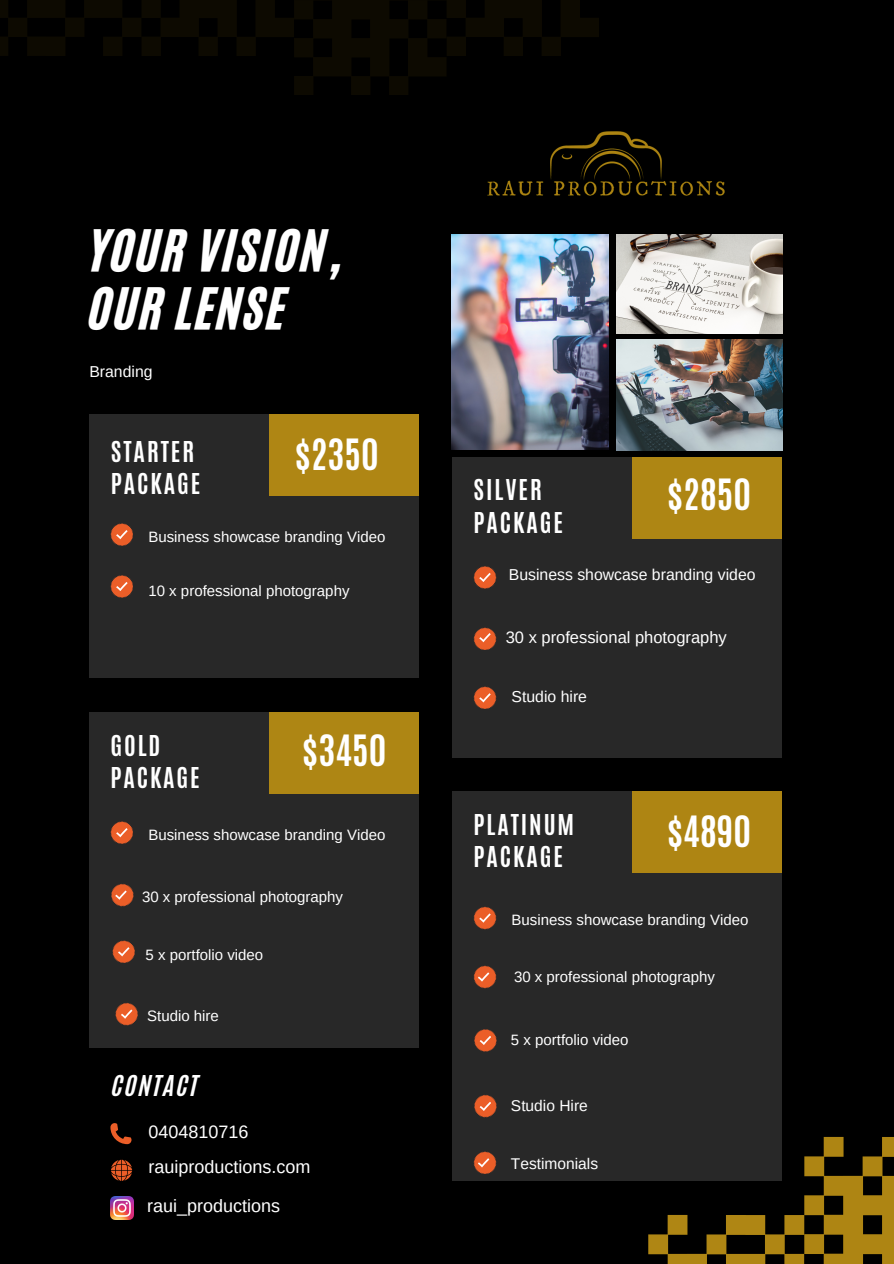
<style>
.page{position:relative;width:894px;height:1264px;background:#fff}
.page>*{position:absolute;margin:0;border:0;box-sizing:border-box;transform-origin:0 0}
.t1{font:48px/57.3px "CA Generated";letter-spacing:.04em;color:#fff}
.t2{font:700 36px "Antonio";color:#fff}
.t3{font:700 24px/32.7px "Antonio";letter-spacing:.08em;color:#fff}
.t4{font:24px "CA Generated";letter-spacing:.08em;color:#fff}
.t5{font:18px/34.8px "Arimo";color:#fff}
.t6{font:16.5px "Arimo";color:#fff}
.t7{font:15.75px "Arimo";color:#fff}
.t8{font:15.6px "Arimo";color:#fff}
.t9{font:15px "Arimo";color:#fff}
</style>
<div class="page">
<div style="left:0;top:0;width:893px;height:1263px;background:#000"></div>
<svg style="left:0;top:0;width:598px;height:95px"></svg>
<div style="left:89px;top:414px;width:329px;height:264px;background:#282828"></div>
<svg style="left:110px;top:523px;width:23px;height:22px"></svg>
<svg style="left:110px;top:575px;width:23px;height:22px"></svg>
<div style="left:268px;top:414px;width:150px;height:81px;background:#af8614"></div>
<div style="left:452px;top:457px;width:329px;height:300px;background:#282828"></div>
<svg style="left:473px;top:566px;width:23px;height:22px"></svg>
<svg style="left:473px;top:627px;width:23px;height:23px"></svg>
<svg style="left:473px;top:686px;width:23px;height:23px"></svg>
<div style="left:631px;top:457px;width:150px;height:81px;background:#ae8614"></div>
<div style="left:89px;top:712px;width:329px;height:335px;background:#282828"></div>
<svg style="left:110px;top:821px;width:23px;height:22px"></svg>
<svg style="left:111px;top:883px;width:22px;height:23px"></svg>
<svg style="left:112px;top:940px;width:23px;height:22px"></svg>
<div style="left:268px;top:712px;width:150px;height:81px;background:#ae8614"></div>
<div style="left:452px;top:791px;width:329px;height:389px;background:#282828"></div>
<div style="left:631px;top:791px;width:150px;height:81px;background:#ae8513"></div>
<svg style="left:110px;top:1123px;width:21px;height:21px"></svg>
<svg style="left:111px;top:1159px;width:21px;height:21px"></svg>
<svg style="left:648px;top:1136px;width:245px;height:127px"></svg>
<img style="left:487px;top:131px;width:238px;height:65px">
<img style="left:111px;top:1196px;width:22px;height:23px">
<svg style="left:473px;top:906px;width:23px;height:23px"></svg>
<svg style="left:473px;top:965px;width:23px;height:23px"></svg>
<svg style="left:474px;top:1029px;width:22px;height:22px"></svg>
<svg style="left:474px;top:1094px;width:22px;height:23px"></svg>
<svg style="left:115px;top:1002px;width:23px;height:23px"></svg>
<svg style="left:473px;top:1151px;width:23px;height:22px"></svg>
<img style="left:616px;top:235px;width:166px;height:99px">
<img style="left:616px;top:340px;width:166px;height:110px">
<img style="left:451px;top:235px;width:157px;height:214px">
<p class="t1" style="left:89px;top:222px;width:252px">YOUR VISION,<br>OUR LENSE</p>
<h3 class="t7" style="left:89px;top:362px;width:65px">Branding</h3>
<p class="t3" style="left:111px;top:435px;width:91px">STARTER<br>PACKAGE</p>
<p class="t2" style="left:295px;top:428px;width:85px">$2350</p>
<h3 class="t9" style="left:148px;top:528px;width:238px">Business showcase branding Video</h3>
<h2 class="t9" style="left:148px;top:582px;width:202px">10 x professional photography</h2>
<p class="t3" style="left:110px;top:729px;width:91px">GOLD<br>PACKAGE</p>
<p class="t2" style="left:302px;top:724px;width:85px">$3450</p>
<p class="t9" style="left:148px;top:826px;width:238px">Business showcase branding Video</p>
<p class="t9" style="left:142px;top:888px;width:202px">30 x professional photography</p>
<p class="t9" style="left:146px;top:946px;width:119px">5 x portfolio video</p>
<p class="t9" style="left:147px;top:1007px;width:73px">Studio hire</p>
<p class="t4" style="left:112px;top:1068px;width:88px">CONTACT</p>
<p class="t5" style="left:148px;top:1114px;width:163px">0404810716 rauiproductions.com</p>
<p class="t5" style="left:147px;top:1188px;width:134px">raui_productions</p>
<p class="t3" style="left:473px;top:474px;width:91px">SILVER<br>PACKAGE</p>
<p class="t2" style="left:667px;top:469px;width:85px">$2850</p>
<p class="t7" style="left:508px;top:566px;width:248px">Business showcase branding video</p>
<p class="t6" style="left:505px;top:628px;width:222px">30 x professional photography</p>
<p class="t7" style="left:511px;top:688px;width:77px">Studio hire</p>
<h3 class="t3" style="left:473px;top:808px;width:102px">PLATINUM<br>PACKAGE</h3>
<h2 class="t2" style="left:667px;top:805px;width:85px">$4890</h2>
<p class="t9" style="left:511px;top:911px;width:238px">Business showcase branding Video</p>
<p class="t9" style="left:514px;top:968px;width:202px">30 x professional photography</p>
<p class="t9" style="left:511px;top:1031px;width:119px">5 x portfolio video</p>
<p class="t8" style="left:511px;top:1096px;width:78px">Studio Hire</p>
<h4 class="t8" style="left:511px;top:1154px;width:89px">Testimonials</h4>
</div>
